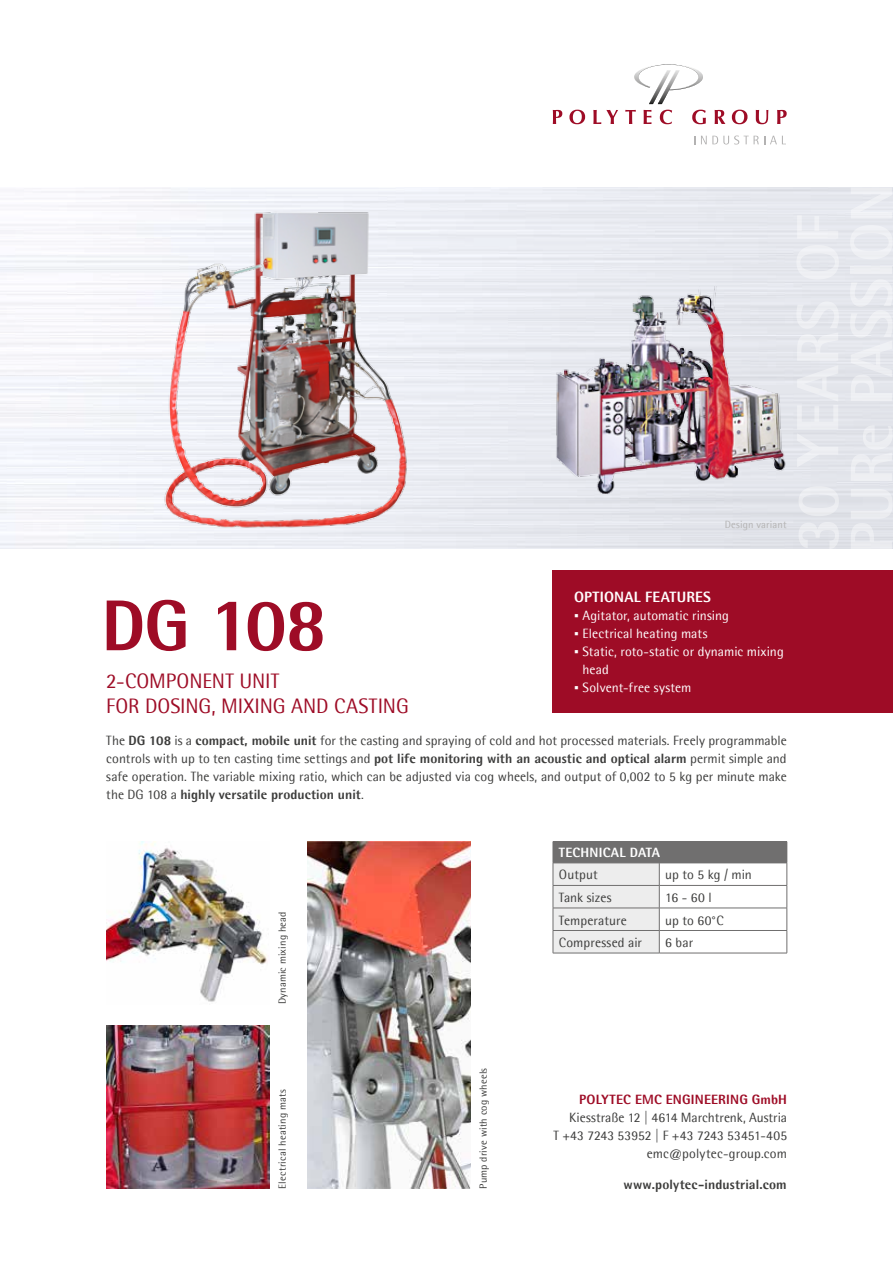
<style>
.page{position:relative;width:893px;height:1263px;background:#fff}
.page>*{position:absolute;margin:0;border:0;box-sizing:border-box;transform-origin:0 0}
.t1{font:800 75px "Agfa Rotis Semisans";color:#9e0c26}
.t2{font:21px "Agfa Rotis Semisans";letter-spacing:-.005em;color:#9e0c26}
.t3{font:800 15px "Agfa Rotis Semisans";letter-spacing:.015em;color:#fff}
.t4{font:13.5px/18px "Agfa Rotis Semisans";color:#3c3c3b;text-align:justify}
.t5{font:13.5px/18px "Agfa Rotis Semisans";letter-spacing:.005em;color:#fff}
.t6{font:800 13.5px "Agfa Rotis Semisans";letter-spacing:.015em;color:#3c3c3b}
.t7{font:800 13.5px "Agfa Rotis Semisans";letter-spacing:.01em;color:#9e0c26}
.t8{font:800 13.5px "Agfa Rotis Semisans";letter-spacing:.015em;color:#fff}
.t9{font:10.5px "Agfa Rotis Semisans";letter-spacing:.015em;color:#3c3c3b}
.t10{font:10.5px "Agfa Rotis Semisans";letter-spacing:.015em;color:#b3b2b2}
.s1{font-size:72px}
.s2{font-family:"Calibri"}
.s3{font-weight:800}
</style>
<div class="page">
<svg style="left:553px;top:110px;width:9px;height:14px"></svg>
<svg style="left:569px;top:110px;width:16px;height:14px"></svg>
<svg style="left:593px;top:110px;width:25px;height:14px"></svg>
<svg style="left:625px;top:110px;width:11px;height:14px"></svg>
<svg style="left:644px;top:110px;width:7px;height:14px"></svg>
<svg style="left:660px;top:110px;width:12px;height:14px"></svg>
<svg style="left:692px;top:110px;width:14px;height:14px"></svg>
<svg style="left:715px;top:110px;width:10px;height:14px"></svg>
<svg style="left:732px;top:110px;width:15px;height:14px"></svg>
<svg style="left:756px;top:110px;width:12px;height:14px"></svg>
<svg style="left:777px;top:110px;width:10px;height:14px"></svg>
<svg style="left:701px;top:136px;width:85px;height:8px"></svg>
<svg style="left:634px;top:64px;width:69px;height:40px"></svg>
<div style="left:553px;top:841px;width:234px;height:22px;background:#706f6f"></div>
<hr style="left:659px;top:863px;width:128px;height:1px;background:#706f6f">
<hr style="left:659px;top:885px;width:128px;height:1px;background:#706f6f">
<hr style="left:659px;top:908px;width:128px;height:1px;background:#706f6f">
<hr style="left:659px;top:930px;width:128px;height:1px;background:#706f6f">
<svg style="left:553px;top:863px;width:107px;height:90px;background:#e5e5e5"></svg>
<svg style="left:787px;top:842px;width:1px;height:111px"></svg>
<hr style="left:553px;top:953px;width:106px;height:1px;background:#706f6f">
<hr style="left:659px;top:953px;width:128px;height:1px;background:#706f6f">
<img style="left:106px;top:841px;width:161px;height:161px">
<img style="left:106px;top:1025px;width:163px;height:163px">
<img style="left:307px;top:841px;width:163px;height:347px">
<div style="left:553px;top:570px;width:340px;height:143px;background:#9e0c26"></div>
<img style="left:156px;top:209px;width:281px;height:319px">
<img style="left:553px;top:287px;width:234px;height:208px">
<h1 class="t1" style="left:101px;top:577px;width:227px"><span class="s1">DG</span> 108</h1>
<h2 class="t2" style="left:106px;top:668px;width:174px">2-COMPONENT UNIT</h2>
<h2 class="t2" style="left:106px;top:693px;width:304px">FOR DOSING, MIXING AND CASTING</h2>
<p class="t10" style="left:725px;top:518px;width:63px">Design variant</p>
<p class="t3" style="left:574px;top:587px;width:139px">OPTIONAL FEATURES</p>
<p class="t5" style="left:574px;top:606px;width:156px"><span class="s2">▪</span> Agitator, automatic rinsing</p>
<p class="t5" style="left:574px;top:624px;width:135px"><span class="s2">▪</span> Electrical heating mats</p>
<p class="t5" style="left:583px;top:642px;width:203px;text-indent:-9px"><span class="s2">▪</span> Static, roto-static or dynamic mixing head</p>
<p class="t5" style="left:574px;top:678px;width:119px"><span class="s2">▪</span> Solvent-free system</p>
<p class="t4" style="left:106px;top:731px;width:682px">The <span class="s3">DG 108</span> is a <span class="s3">compact, mobile unit</span> for the casting and spraying of cold and hot processed materials. Freely programmable controls with up to ten casting time settings and <span class="s3">pot life monitoring with an acoustic and optical alarm</span> permit simple and safe operation. The variable mixing ratio, which can be adjusted via cog wheels, and output of 0,002 to 5 kg per minute make the DG 108 a <span class="s3">highly versatile production unit</span>.</p>
<p class="t9" style="left:276px;top:1004px;width:94px;rotate:-90deg">Dynamic mixing head</p>
<p class="t9" style="left:276px;top:1188px;width:100px;rotate:-90deg">Electrical heating mats</p>
<p class="t9" style="left:477px;top:1188px;width:122px;rotate:-90deg">Pump drive with cog wheels</p>
<p class="t8" style="left:559px;top:844px;width:103px">TECHNICAL DATA</p>
<p class="t4" style="left:559px;top:866px;width:40px">Output</p>
<p class="t4" style="left:665px;top:866px;width:88px">up to 5 kg / min</p>
<p class="t4" style="left:559px;top:888px;width:54px">Tank sizes</p>
<p class="t4" style="left:665px;top:888px;width:48px">16 - 60 l</p>
<p class="t4" style="left:559px;top:911px;width:69px">Temperature</p>
<p class="t4" style="left:665px;top:911px;width:60px">up to 60°C</p>
<p class="t4" style="left:559px;top:933px;width:85px">Compressed air</p>
<p class="t4" style="left:665px;top:933px;width:29px">6 bar</p>
<p class="t7" style="left:579px;top:1091px;width:209px">POLYTEC EMC ENGINEERING GmbH</p>
<p class="t4" style="left:553px;top:1108px;width:235px;text-align:right">Kiesstraße 12 | 4614 Marchtrenk, Austria<br>T +43 7243 53952 <span class="s3">|</span> F +43 7243 53451-405 emc@polytec-group.com</p>
<p class="t6" style="left:624px;top:1175px;width:165px">www.polytec-industrial.com</p>
</div>
